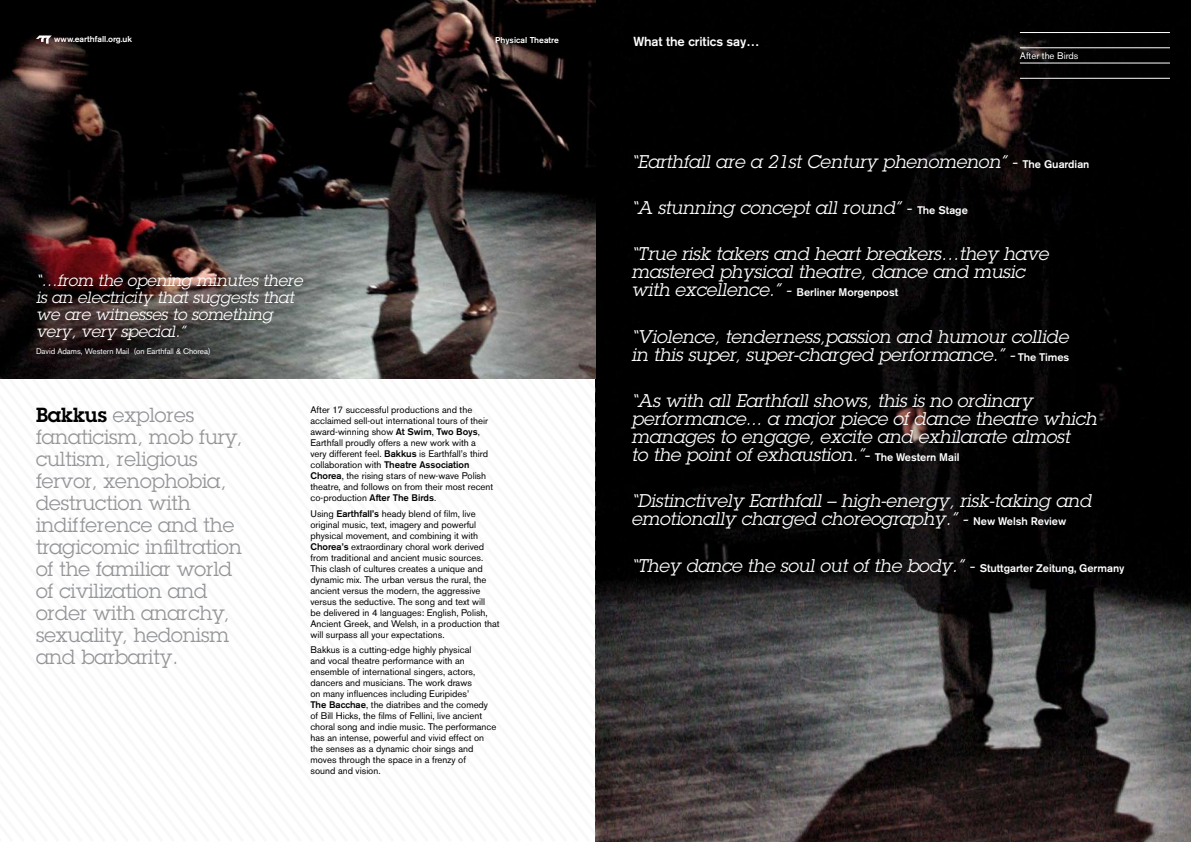
<style>
.page{position:relative;width:1191px;height:842px;background:#fff}
.page>*{position:absolute;margin:0;border:0;box-sizing:border-box;transform-origin:0 0}
.t1{font:20px/22px "Lubalin Graph";letter-spacing:-.005em;color:#939598}
.t2{font:italic 18px/18px "Lubalin Graph";letter-spacing:-.005em;color:#fff}
.t3{font:italic 16px/17px "Lubalin Graph";letter-spacing:-.005em;color:#fff}
.t4{font:500 13px "Akzidenz Grotesk BE";letter-spacing:-.005em;color:#fff}
.t5{font:500 11px "Akzidenz Grotesk BE";letter-spacing:-.005em;color:#fff}
.t6{font:9.5px/11px "Akzidenz Grotesk BE";color:#000}
.t7{font:9.5px "Akzidenz Grotesk BE";color:#fff}
.t8{font:500 8.5px "Akzidenz Grotesk BE";color:#fff}
.t9{font:8px "Akzidenz Grotesk BE";letter-spacing:-.005em;color:#fff}
.s1{font-weight:600;color:#000}
.s2{font-weight:500}
.s3{font-family:"Akzidenz Grotesk BE";font-weight:500;font-style:normal;font-size:11px}
.s4{font-family:"Lubalin Graph";font-weight:400;font-style:italic;font-size:18px}
</style>
<div class="page">
<img style="left:595px;top:0;width:596px;height:842px">
<hr style="left:1020px;top:32px;width:150px;height:1px;background:#fff">
<hr style="left:1020px;top:48px;width:150px;height:1px;background:#fff">
<hr style="left:1020px;top:63px;width:150px;height:1px;background:#fff">
<hr style="left:1020px;top:78px;width:150px;height:1px;background:#fff">
<img style="left:0;top:0;width:595px;height:379px">
<svg style="left:36px;top:36px;width:16px;height:8px"></svg>
<p class="t8" style="left:54px;top:34px;width:79px">www.earthfall.org.uk</p>
<p class="t8" style="left:495px;top:35px;width:65px">Physical Theatre</p>
<h3 class="t3" style="left:36px;top:272px;width:268px">“…from the opening minutes there is an electricity that suggests that we are witnesses to something very, very special.”</h3>
<p class="t9" style="left:36px;top:346px;width:176px">David Adams, Western Mail (on Earthfall &amp; Chorea)</p>
<p class="t1" style="left:36px;top:404px;width:208px"><span class="s1">Bakkus</span> explores fanaticism, mob fury, cultism, religious fervor, xenophobia, destruction with indifference and the tragicomic infiltration of the familiar world of civilization and order with anarchy, sexuality, hedonism and barbarity.</p>
<p class="t6" style="left:310px;top:405px;width:184px">After 17 successful productions and the acclaimed sell-out international tours of their award-winning show <span class="s2">At Swim</span>, <span class="s2">Two Boys</span>, Earthfall proudly offers a new work with a very different feel. <span class="s2">Bakkus</span> is Earthfall’s third collaboration with <span class="s2">Theatre Association Chorea</span>, the rising stars of new-wave Polish theatre, and follows on from their most recent co-production <span class="s2">After The Birds</span>.</p>
<p class="t6" style="left:310px;top:508px;width:191px">Using <span class="s2">Earthfall’s</span> heady blend of film, live original music, text, imagery and powerful physical movement, and combining it with <span class="s2">Chorea’s</span> extraordinary choral work derived from traditional and ancient music sources.<br>This clash of cultures creates a unique and dynamic mix. The urban versus the rural, the ancient versus the modern, the aggressive versus the seductive. The song and text will<br>be delivered in 4 languages: English, Polish, Ancient Greek, and Welsh, in a production that will surpass all your expectations.</p>
<p class="t6" style="left:310px;top:644px;width:187px">Bakkus is a cutting-edge highly physical<br>and vocal theatre performance with an ensemble of international singers, actors, dancers and musicians. The work draws<br>on many influences including Euripides’<br><span class="s2">The Bacchae</span>, the diatribes and the comedy of Bill Hicks, the films of Fellini, live ancient choral song and indie music. The performance has an intense, powerful and vivid effect on the senses as a dynamic choir sings and moves through the space in a frenzy of<br>sound and vision.</p>
<h3 class="t4" style="left:633px;top:34px;width:127px">What the critics say…</h3>
<p class="t7" style="left:1020px;top:50px;width:60px">After the Birds</p>
<h2 class="t2" style="left:631px;top:152px;width:459px">“Earthfall are a 21st Century phenomenon” - <span class="s3">The Guardian</span></h2>
<h2 class="t2" style="left:631px;top:198px;width:338px">“A stunning concept all round” - <span class="s3">The Stage</span></h2>
<h2 class="t2" style="left:631px;top:245px;width:418px">“True risk takers and heart breakers…they have mastered physical theatre, dance and music</h2>
<p class="t5" style="left:631px;top:286px;width:268px"><span class="s4">with excellence.” -</span> Berliner Morgenpost</p>
<h2 class="t2" style="left:631px;top:327px;width:439px">“Violence, tenderness,passion and humour collide in this super, super-charged performance.” - <span class="s3">The Times</span></h2>
<h2 class="t2" style="left:631px;top:391px;width:467px">“As with all Earthfall shows, this is no ordinary performance... a major piece of dance theatre which manages to engage, excite and exhilarate almost<br>to the point of exhaustion.”- <span class="s3">The Western Mail</span></h2>
<h2 class="t2" style="left:631px;top:492px;width:461px">“Distinctively Earthfall – high-energy, risk-taking and emotionally charged choreography.” - <span class="s3">New Welsh Review</span></h2>
<h2 class="t2" style="left:631px;top:556px;width:494px">“They dance the soul out of the body.” - <span class="s3">Stuttgarter Zeitung, Germany</span></h2>
</div>
